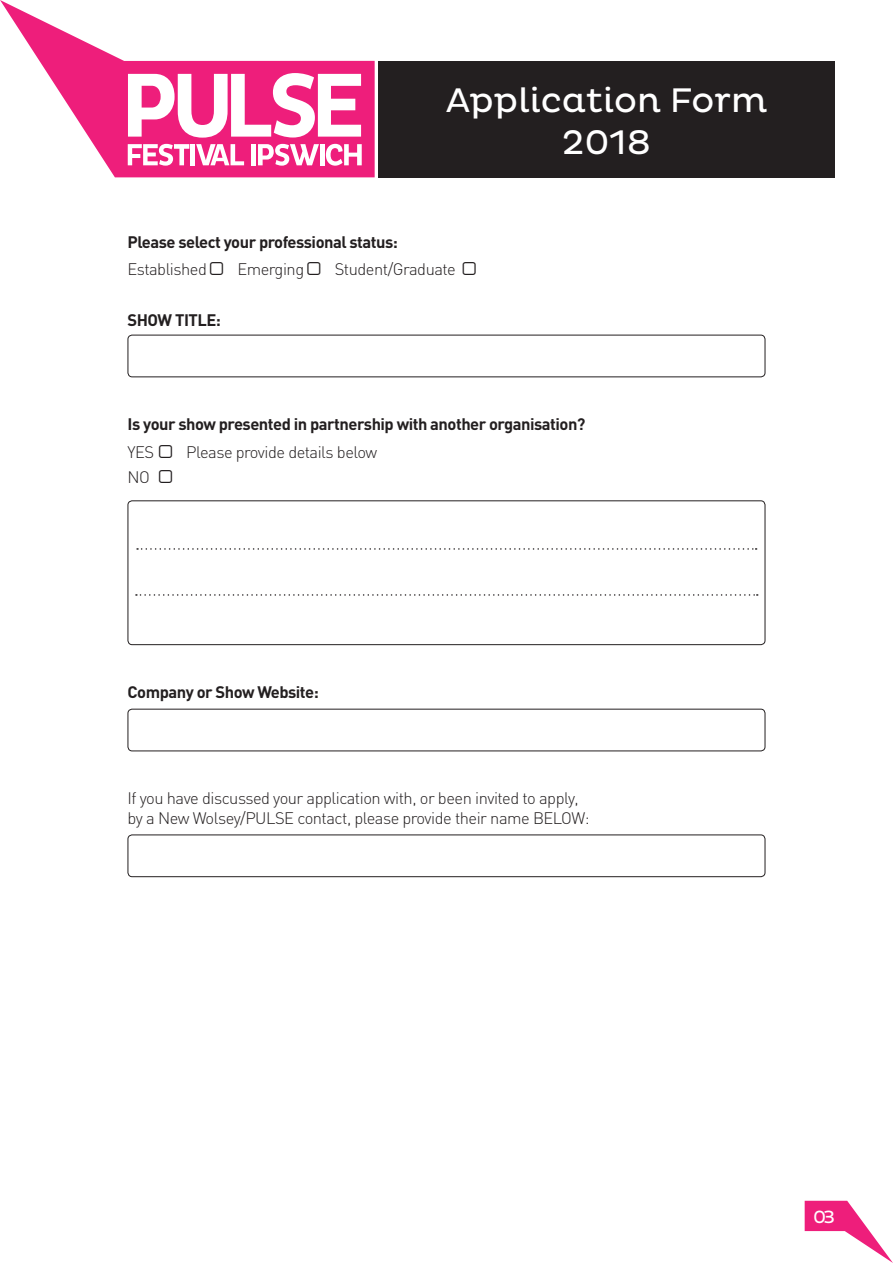
<style>
.page{position:relative;width:893px;height:1263px;background:#fff}
.page>*{position:absolute;margin:0;border:0;box-sizing:border-box;transform-origin:0 0}
.t1{font:34.8px/41.7px "Pluto";color:#fff;text-align:center}
.t2{font:18px "Pluto";color:#fff}
.t3{font:300 16.5px/19.5px "DIN";letter-spacing:-.03em;color:#231f20}
.t4{font:700 16.5px "DIN";letter-spacing:-.03em;color:#231f20}
.t5{font:16.5px "DIN Light Alternate";letter-spacing:-.03em;color:#231f20}
</style>
<div class="page">
<svg style="left:805px;top:1201px;width:88px;height:62px"></svg>
<div style="left:128px;top:335px;width:637px;height:42px;border:1px solid #231f20;border-radius:4px"></div>
<svg style="left:137px;top:548px;width:620px;height:2px"></svg>
<svg style="left:136px;top:594px;width:622px;height:2px"></svg>
<div style="left:128px;top:500px;width:637px;height:145px;border:1px solid #231f20;border-radius:4px"></div>
<div style="left:128px;top:709px;width:637px;height:42px;border:1px solid #231f20;border-radius:4px"></div>
<div style="left:128px;top:834px;width:637px;height:43px;border:1px solid #231f20;border-radius:4px"></div>
<svg style="left:0;top:0;width:375px;height:177px"></svg>
<svg style="left:196px;top:144px;width:48px;height:21px"></svg>
<div style="left:190px;top:144px;width:5px;height:21px;background:#fff"></div>
<svg style="left:128px;top:144px;width:61px;height:22px"></svg>
<svg style="left:128px;top:73px;width:233px;height:65px"></svg>
<svg style="left:326px;top:144px;width:36px;height:22px"></svg>
<div style="left:320px;top:144px;width:5px;height:21px;background:#fff"></div>
<svg style="left:258px;top:144px;width:61px;height:22px"></svg>
<hr style="left:252px;top:144px;width:4px;height:21px;background:#fff">
<div style="left:379px;top:61px;width:456px;height:116px;background:#231f20"></div>
<h1 class="t1" style="left:446px;top:80px;width:323px">Application Form<br>2018</h1>
<p class="t4" style="left:128px;top:231px;width:272px">Please select your professional status:</p>
<p class="t3" style="left:128px;top:259px;width:81px">Established</p>
<p class="t3" style="left:237px;top:259px;width:68px">Emerging</p>
<p class="t3" style="left:335px;top:259px;width:123px">Student/Graduate</p>
<p class="t4" style="left:128px;top:309px;width:95px">SHOW TITLE:</p>
<p class="t4" style="left:128px;top:414px;width:459px">Is your show presented in partnership with another organisation?</p>
<p class="t3" style="left:128px;top:442px;width:28px">YES</p>
<p class="t5" style="left:186px;top:442px;width:192px">Please provide details below</p>
<p class="t3" style="left:128px;top:468px;width:24px">NO</p>
<p class="t4" style="left:128px;top:681px;width:193px">Company or Show Website:</p>
<p class="t3" style="left:128px;top:788px;width:463px">If you have discussed your application with, or been invited to apply, by a New Wolsey/PULSE contact, please provide their name BELOW:</p>
<p class="t2" style="left:813px;top:1206px;width:24px">03</p>
</div>
